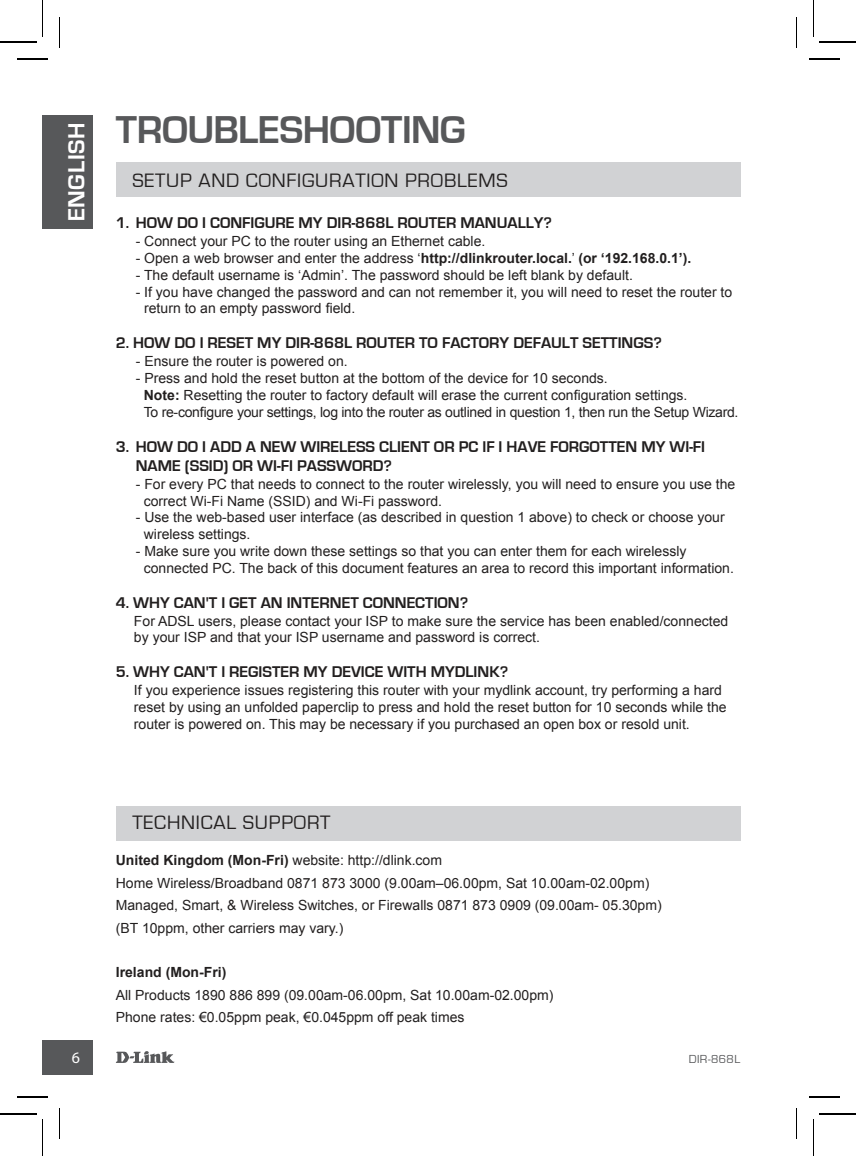
<style>
.page{position:relative;width:856px;height:1156px;background:#fff}
.page>*{position:absolute;margin:0;border:0;box-sizing:border-box;transform-origin:0 0}
.t1{font:700 40px "Eurostile";letter-spacing:-.015em;color:#57585a}
.t2{font:700 24px "Eurostile";letter-spacing:.025em;color:#fff}
.t3{font:20px "Eurostile";letter-spacing:.04em;color:#221f1f}
.t4{font:700 16px/19.2px "Eurostile";color:#221f1f}
.t5{font:16px "Myriad Pro";color:#fff}
.t6{font:14px/16.8px "Arial";color:#221f1f}
.t7{font:700 14px "Arial";color:#221f1f}
.t8{font:12px "Eurostile";letter-spacing:.03em;color:#57585a}
.s1{font-weight:400}
.s2{font-weight:700}
</style>
<div class="page">
<svg style="left:116px;top:1051px;width:58px;height:12px"></svg>
<div style="left:42px;top:1040px;width:51px;height:34px;background:#57585a"></div>
<div style="left:42px;top:115px;width:51px;height:113px;background:#57585a"></div>
<div style="left:116px;top:163px;width:623px;height:34px;background:#d1d2d4"></div>
<div style="left:116px;top:806px;width:623px;height:34px;background:#d1d2d4"></div>
<hr style="left:17px;top:59px;width:30px;height:1px;background:#000">
<hr style="left:808px;top:59px;width:30px;height:1px;background:#000">
<hr style="left:17px;top:1097px;width:30px;height:1px;background:#000">
<hr style="left:17px;top:1096px;width:30px;height:1px;background:#000">
<hr style="left:808px;top:1097px;width:30px;height:1px;background:#000">
<hr style="left:808px;top:1096px;width:30px;height:1px;background:#000">
<hr style="left:59px;top:17px;width:1px;height:30px;background:#000">
<hr style="left:59px;top:1108px;width:1px;height:30px;background:#000">
<hr style="left:796px;top:17px;width:1px;height:30px;background:#000">
<hr style="left:796px;top:1108px;width:1px;height:30px;background:#000">
<hr style="left:0;top:42px;width:36px;height:1px;background:#000">
<hr style="left:819px;top:42px;width:36px;height:1px;background:#000">
<hr style="left:0;top:1114px;width:36px;height:1px;background:#000">
<hr style="left:0;top:1113px;width:36px;height:1px;background:#000">
<hr style="left:819px;top:1114px;width:36px;height:1px;background:#000">
<hr style="left:819px;top:1113px;width:36px;height:1px;background:#000">
<hr style="left:42px;top:0;width:1px;height:36px;background:#000">
<hr style="left:42px;top:1119px;width:1px;height:36px;background:#000">
<hr style="left:813px;top:0;width:1px;height:36px;background:#000">
<hr style="left:813px;top:1119px;width:1px;height:36px;background:#000">
<h2 class="t2" style="left:63px;top:221px;width:100px;rotate:-90deg">ENGLISH</h2>
<h1 class="t1" style="left:116px;top:108px;width:351px">TROUBLESHOOTING</h1>
<h3 class="t3" style="left:132px;top:169px;width:376px">SETUP AND CONFIGURATION PROBLEMS</h3>
<p class="t4" style="left:116px;top:213px;width:437px">1. HOW DO I CONFIGURE MY DIR-868L ROUTER MANUALLY?</p>
<p class="t6" style="left:136px;top:233px;width:351px">- Connect your PC to the router using an Ethernet cable.</p>
<p class="t7" style="left:136px;top:252px;width:557px"><span class="s1">- Open a web browser and enter the address ‘</span>http://dlinkrouter.local.<span class="s1">’</span> (or ‘192.168.0.1’).</p>
<p class="t6" style="left:136px;top:267px;width:498px">- The default username is ‘Admin’. The password should be left blank by default.</p>
<p class="t6" style="left:144px;top:283px;width:589px;text-indent:-8px">- If you have changed the password and can not remember it, you will need to reset the router to return to an empty password ield.</p>
<p class="t4" style="left:116px;top:333px;width:547px">2. HOW DO I RESET MY DIR-868L ROUTER TO FACTORY DEFAULT SETTINGS?</p>
<p class="t6" style="left:136px;top:353px;width:213px">- Ensure the router is powered on.</p>
<p class="t6" style="left:144px;top:370px;width:595px;text-indent:-8px">- Press and hold the reset button at the bottom of the device for 10 seconds.<br><span class="s2">Note:</span> Resetting the router to factory default will erase the current coniguration settings.<br>To re-conigure your settings, log into the router as outlined in question 1, then run the Setup Wizard.</p>
<p class="t4" style="left:136px;top:437px;width:570px;text-indent:-20px">3. HOW DO I ADD A NEW WIRELESS CLIENT OR PC IF I HAVE FORGOTTEN MY WI-FI<br>NAME (SSID) OR WI-FI PASSWORD?</p>
<p class="t6" style="left:144px;top:475px;width:592px;text-indent:-8px">- For every PC that needs to connect to the router wirelessly, you will need to ensure you use the correct Wi-Fi Name (SSID) and Wi-Fi password.</p>
<p class="t6" style="left:144px;top:509px;width:582px;text-indent:-8px">- Use the web-based user interface (as described in question 1 above) to check or choose your wireless settings.</p>
<p class="t6" style="left:144px;top:543px;width:591px;text-indent:-8px">- Make sure you write down these settings so that you can enter them for each wirelessly connected PC. The back of this document features an area to record this important information.</p>
<p class="t4" style="left:116px;top:593px;width:354px">4. WHY CAN'T I GET AN INTERNET CONNECTION?</p>
<p class="t6" style="left:134px;top:612px;width:595px">For ADSL users, please contact your ISP to make sure the service has been enabled/connected by your ISP and that your ISP username and password is correct.</p>
<p class="t4" style="left:116px;top:662px;width:393px">5. WHY CAN'T I REGISTER MY DEVICE WITH MYDLINK?</p>
<p class="t6" style="left:134px;top:682px;width:594px">If you experience issues registering this router with your mydlink account, try performing a hard reset by using an unfolded paperclip to press and hold the reset button for 10 seconds while the router is powered on. This may be necessary if you purchased an open box or resold unit.</p>
<h3 class="t3" style="left:132px;top:812px;width:200px">TECHNICAL SUPPORT</h3>
<p class="t6" style="left:116px;top:849px;width:547px;line-height:22.4px"><span class="s2">United Kingdom (Mon-Fri)</span> website: http://dlink.com<br>Home Wireless/Broadband 0871 873 3000 (9.00am–06.00pm, Sat 10.00am-02.00pm)<br>Managed, Smart, &amp; Wireless Switches, or Firewalls 0871 873 0909 (09.00am- 05.30pm) (BT 10ppm, other carriers may vary.)</p>
<p class="t7" style="left:116px;top:967px;width:112px">Ireland (Mon-Fri)</p>
<p class="t6" style="left:116px;top:984px;width:439px;line-height:22.4px">All Products 1890 886 899 (09.00am-06.00pm, Sat 10.00am-02.00pm)<br>Phone rates: €0.05ppm peak, €0.045ppm off peak times</p>
<p class="t5" style="left:72px;top:1049px;width:10px">6</p>
<p class="t8" style="left:688px;top:1052px;width:53px">DIR-868L</p>
</div>
